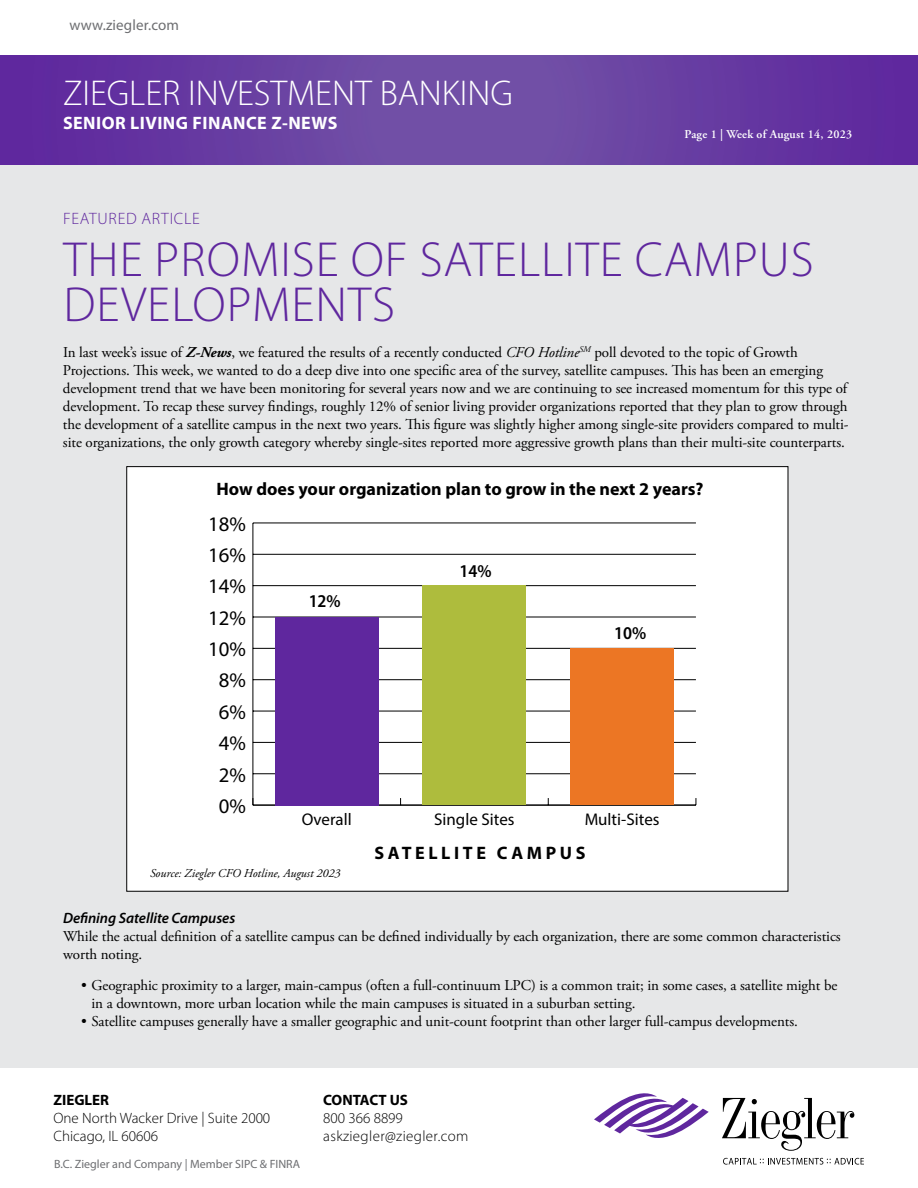
<style>
.page{position:relative;width:918px;height:1188px;background:#fff}
.page>*{position:absolute;margin:0;border:0;box-sizing:border-box;transform-origin:0 0}
.t1{font:300 49.5px/45px "Myriad Pro";letter-spacing:.02em;color:#5f279e}
.t2{font:300 36px "Myriad Pro";color:#fff}
.t3{font:20.7px "Myriad Pro";color:#000}
.t4{font:700 18px "Myriad Pro";color:#000}
.t5{font:700 18px "Myriad Pro";letter-spacing:.025em;color:#fff}
.t6{font:700 18px "Myriad Pro";letter-spacing:.2em;color:#000}
.t7{font:600 semi-condensed 18px "Myriad Pro";color:#000}
.t8{font:16.95px "Myriad Pro";color:#000}
.t9{font:300 16.5px "Myriad Pro";letter-spacing:.045em;color:#5f279e}
.t10{font:15px/18px "Adobe Garamond Pro";letter-spacing:-.005em;color:#000}
.t11{font:300 15px/18px "Myriad Pro";color:#000}
.t12{font:300 15px/18px "Myriad Pro";letter-spacing:.025em;color:#000}
.t13{font:italic 600 15px "Myriad Pro";letter-spacing:-.005em;color:#000}
.t14{font:700 15px "Myriad Pro";color:#000}
.t15{font:15px "Myriad Pro";letter-spacing:.01em;color:#6d6e71}
.t16{font:12px "Myriad Pro";color:#6d6e71}
.t17{font:italic 12px "Adobe Garamond Pro";color:#000}
.t18{font:600 12px "Adobe Garamond Pro";letter-spacing:.02em;color:#fff}
.s1{font-weight:700;font-style:italic}
.s2{font-style:italic}
</style>
<div class="page">
<svg style="left:0;top:56px;width:918px;height:110px;background:#693ea2"></svg>
<div style="left:0;top:166px;width:918px;height:902px;background:#e6e7e8"></div>
<svg style="left:723px;top:1158px;width:141px;height:7px"></svg>
<svg style="left:722px;top:1098px;width:132px;height:53px"></svg>
<svg style="left:594px;top:1093px;width:115px;height:45px"></svg>
<div style="left:127px;top:467px;width:661px;height:424px;background:#fff"></div>
<hr style="left:253px;top:523px;width:1px;height:282px;background:#000">
<hr style="left:253px;top:805px;width:443px;height:1px;background:#000">
<hr style="left:253px;top:774px;width:443px;height:1px;background:#000">
<hr style="left:253px;top:742px;width:443px;height:1px;background:#000">
<hr style="left:253px;top:711px;width:443px;height:1px;background:#000">
<hr style="left:253px;top:679px;width:443px;height:1px;background:#000">
<hr style="left:253px;top:648px;width:443px;height:1px;background:#000">
<hr style="left:253px;top:617px;width:443px;height:1px;background:#000">
<hr style="left:253px;top:585px;width:443px;height:1px;background:#000">
<hr style="left:253px;top:554px;width:443px;height:1px;background:#000">
<hr style="left:253px;top:523px;width:443px;height:1px;background:#000">
<div style="left:275px;top:617px;width:103px;height:188px;background:#5f279e"></div>
<div style="left:423px;top:586px;width:103px;height:219px;background:#aebc3d"></div>
<div style="left:570px;top:648px;width:104px;height:157px;background:#ec7624"></div>
<p class="t15" style="left:69px;top:16px;width:111px">www.ziegler.com</p>
<h2 class="t2" style="left:63px;top:72px;width:451px">ZIEGLER INVESTMENT BANKING</h2>
<p class="t5" style="left:63px;top:111px;width:276px">SENIOR LIVING FINANCE Z-NEWS</p>
<p class="t18" style="left:685px;top:128px;width:169px">Page 1 | Week of August 14, 2023</p>
<p class="t9" style="left:63px;top:209px;width:138px">FEATURED ARTICLE</p>
<h1 class="t1" style="left:63px;top:237px;width:752px">THE PROMISE OF SATELLITE CAMPUS<br>DEVELOPMENTS</h1>
<p class="t10" style="left:63px;top:343px;width:787px">In last week’s issue of <span class="s1">Z-News</span>, we featured the results of a recently conducted <span class="s2">CFO Hotline</span><sup>SM</sup> poll devoted to the topic of Growth Projections. This week, we wanted to do a deep dive into one specific area of the survey, satellite campuses. This has been an emerging development trend that we have been monitoring for several years now and we are continuing to see increased momentum for this type of development. To recap these survey findings, roughly 12% of senior living provider organizations reported that they plan to grow through the development of a satellite campus in the next two years. This figure was slightly higher among single-site providers compared to multi&shy;site organizations, the only growth category whereby single-sites reported more aggressive growth plans than their multi-site counterparts.</p>
<p class="t4" style="left:216px;top:477px;width:489px">How does your organization plan to grow in the next 2 years?</p>
<h3 class="t3" style="left:208px;top:511px;width:39px">18%</h3>
<h3 class="t3" style="left:208px;top:542px;width:39px">16%</h3>
<h3 class="t3" style="left:208px;top:574px;width:39px">14%</h3>
<h3 class="t3" style="left:208px;top:605px;width:39px">12%</h3>
<h3 class="t3" style="left:208px;top:636px;width:39px">10%</h3>
<h3 class="t3" style="left:219px;top:668px;width:29px">8%</h3>
<h3 class="t3" style="left:219px;top:699px;width:29px">6%</h3>
<h3 class="t3" style="left:219px;top:730px;width:29px">4%</h3>
<h3 class="t3" style="left:219px;top:762px;width:29px">2%</h3>
<h3 class="t3" style="left:219px;top:793px;width:29px">0%</h3>
<p class="t7" style="left:309px;top:590px;width:34px">12%</p>
<p class="t7" style="left:460px;top:560px;width:34px">14%</p>
<p class="t7" style="left:614px;top:622px;width:34px">10%</p>
<p class="t8" style="left:302px;top:809px;width:52px">Overall</p>
<p class="t8" style="left:434px;top:809px;width:82px">Single Sites</p>
<p class="t8" style="left:585px;top:809px;width:76px">Multi-Sites</p>
<p class="t6" style="left:374px;top:841px;width:213px">SATELLITE CAMPUS</p>
<p class="t17" style="left:150px;top:866px;width:192px">Source: Ziegler CFO Hotline, August 2023</p>
<p class="t13" style="left:63px;top:908px;width:174px">Defining Satellite Campuses</p>
<p class="t10" style="left:63px;top:928px;width:779px">While the actual definition of a satellite campus can be defined individually by each organization, there are some common characteristics worth noting.</p>
<p class="t10" style="left:92px;top:977px;width:747px;text-indent:-10px">• Geographic proximity to a larger, main-campus (often a full-continuum LPC) is a common trait; in some cases, a satellite might be in a downtown, more urban location while the main campuses is situated in a suburban setting.</p>
<p class="t10" style="left:81px;top:1013px;width:718px">• Satellite campuses generally have a smaller geographic and unit-count footprint than other larger full-campus developments.</p>
<p class="t14" style="left:53px;top:1090px;width:57px">ZIEGLER</p>
<p class="t11" style="left:53px;top:1109px;width:218px">One North Wacker Drive | Suite 2000<br>Chicago, IL 60606</p>
<p class="t16" style="left:54px;top:1156px;width:248px">B.C. Ziegler and Company | Member SIPC &amp; FINRA</p>
<p class="t14" style="left:323px;top:1090px;width:86px">CONTACT US</p>
<p class="t12" style="left:323px;top:1109px;width:147px">800 366 8899 askziegler@ziegler.com</p>
</div>
